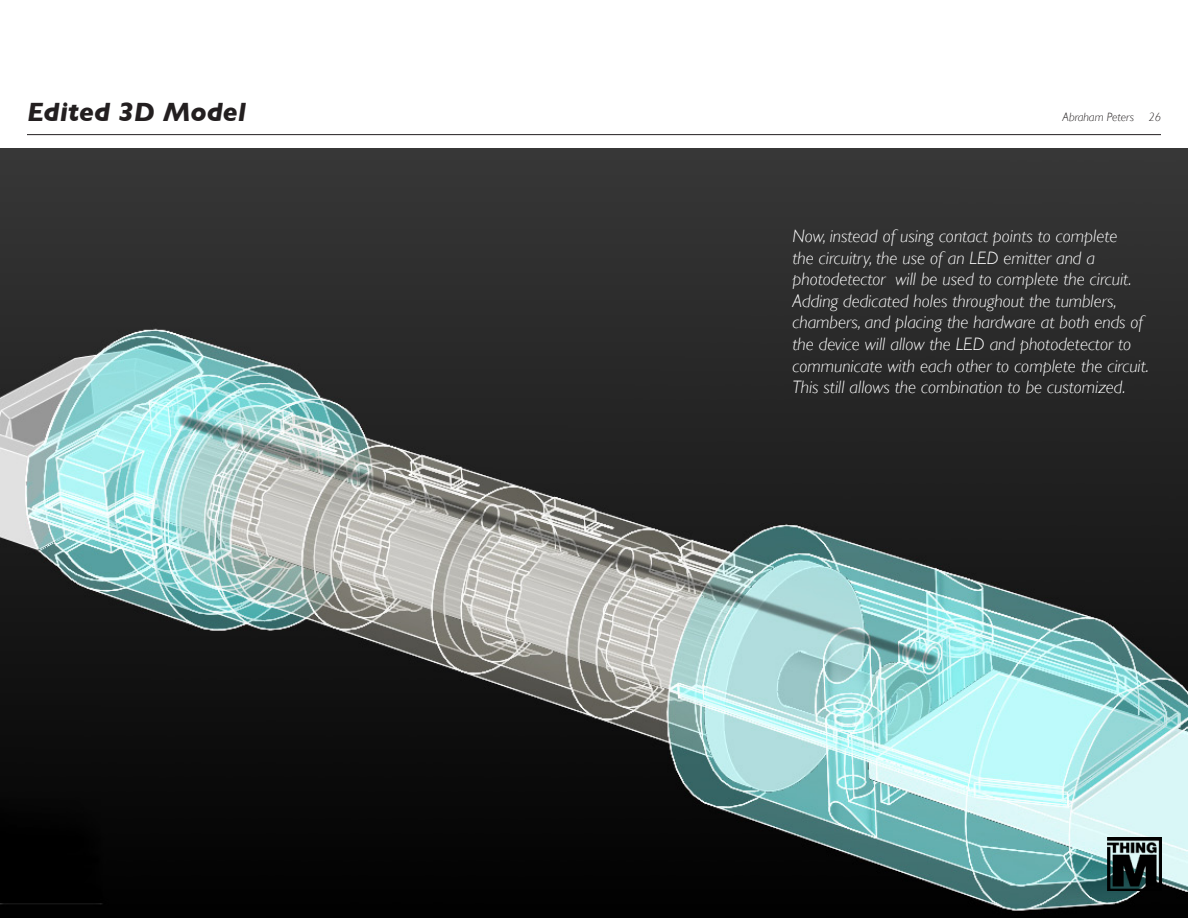
<style>
.page{position:relative;width:1188px;height:918px;background:#fff}
.page>*{position:absolute;margin:0;border:0;box-sizing:border-box;transform-origin:0 0}
.t1{font:italic 700 27px "Gill Sans";color:#231f20}
.t2{font:italic 300 18px/21.6px "Gill Sans";color:#fff}
.t3{font:italic 300 12px "Gill Sans";color:#231f20}
</style>
<div class="page">
<hr style="left:27px;top:134px;width:1134px;height:1px;background:#231f20">
<img style="left:0;top:148px;width:1188px;height:770px">
<p class="t1" style="left:27px;top:97px;width:221px">Edited 3D Model</p>
<p class="t3" style="left:1063px;top:111px;width:100px">Abraham Peters 26</p>
<p class="t2" style="left:793px;top:225px;width:358px">Now, instead of using contact points to complete<br>the circuitry, the use of an LED emitter and a photodetector will be used to complete the circuit.<br>Adding dedicated holes throughout the tumblers, chambers, and placing the hardware at both ends of the device will allow the LED and photodetector to communicate with each other to complete the circuit.<br>This still allows the combination to be customized.</p>
</div>
